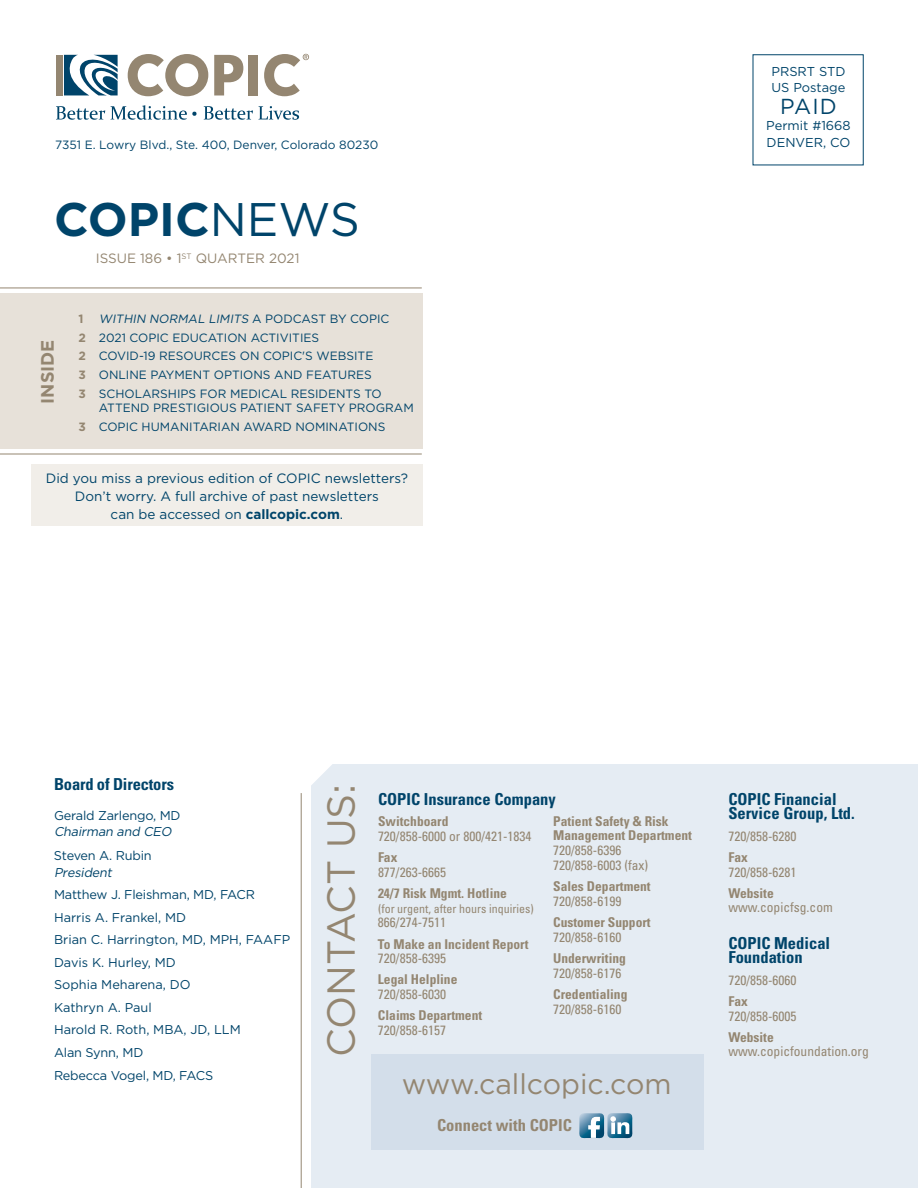
<style>
.page{position:relative;width:918px;height:1188px;background:#fff}
.page>*{position:absolute;margin:0;border:0;box-sizing:border-box;transform-origin:0 0}
.t1{font:700 47.1px "Gotham";color:#00446a}
.t2{font:39px "Gotham";color:#948671}
.t3{font:28.5px "Gotham";color:#948671}
.t4{font:21.75px "Gotham";color:#00446a}
.t5{font:700 18px "Gotham";color:#948671}
.t6{font:700 condensed 16.5px/14.5px "Univers";color:#00446a}
.t7{font:700 condensed 16.5px "Univers";color:#948671}
.t8{font:condensed 13.5px/14.5px "Univers";color:#948671}
.t9{font:700 condensed 13.5px/14.5px "Univers";color:#948671}
.t10{font:13.5px/18px "Gotham";color:#00446a;text-align:center}
.t11{font:13.5px "Gotham";color:#948671}
.t12{font:12.9px/16.4px "Gotham";color:#00446a}
.t13{font:12.75px/22.5px "Gotham";letter-spacing:-.015em;color:#00446a}
.t14{font:italic 12.75px "Gotham";color:#00446a}
.t15{font:12px/18.9px "Gotham";color:#00446a}
.t16{font:condensed 12px "Univers";color:#948671}
.t17{font:700 12px "Gotham";color:#948671}
.s1{font-weight:400}
.s2{font-style:italic}
.s3{font-weight:700;color:#948671}
.s4{font-weight:700}
</style>
<div class="page">
<div style="left:0;top:293px;width:423px;height:156px;background:#e7e1d9"></div>
<hr style="left:0;top:288px;width:422px;height:1px;background:#948671">
<hr style="left:0;top:454px;width:422px;height:1px;background:#948671">
<div style="left:31px;top:464px;width:392px;height:62px;background:#f1eee9"></div>
<div style="left:56px;top:55px;width:7px;height:40px;background:#948671"></div>
<svg style="left:56px;top:105px;width:141px;height:15px"></svg>
<svg style="left:204px;top:106px;width:95px;height:14px"></svg>
<svg style="left:128px;top:54px;width:80px;height:42px"></svg>
<svg style="left:214px;top:55px;width:29px;height:40px"></svg>
<div style="left:248px;top:55px;width:10px;height:40px;background:#948671"></div>
<svg style="left:64px;top:55px;width:54px;height:40px"></svg>
<svg style="left:264px;top:54px;width:45px;height:42px"></svg>
<hr style="left:301px;top:793px;width:1px;height:395px;background:#948671">
<div style="left:311px;top:765px;width:607px;height:423px;background:#e5ecf3"></div>
<svg style="left:311px;top:764px;width:26px;height:21px"></svg>
<div style="left:371px;top:1054px;width:332px;height:96px;background:#d3deea"></div>
<svg style="left:579px;top:1113px;width:53px;height:25px"></svg>
<p class="t12" style="left:771px;top:63px;width:76px">PRSRT STD<br>US Postage</p>
<h3 class="t4" style="left:780px;top:94px;width:58px">PAID</h3>
<p class="t12" style="left:766px;top:118px;width:86px">Permit #1668</p>
<p class="t15" style="left:55px;top:135px;width:325px">7351 E. Lowry Blvd., Ste. 400, Denver, Colorado 80230</p>
<p class="t12" style="left:767px;top:134px;width:85px">DENVER, CO</p>
<h1 class="t1" style="left:54px;top:192px;width:307px">COPIC<span class="s1">NEWS</span></h1>
<h3 class="t5" style="left:37px;top:404px;width:65px;rotate:-90deg">INSIDE</h3>
<p class="t11" style="left:96px;top:251px;width:205px">ISSUE 186 • 1<sup>ST</sup> QUARTER 2021</p>
<p class="t15" style="left:78px;top:309px;width:312px;text-indent:20px"><span class="s2">WITHIN NORMAL LIMITS</span> A P O D CAST BY CO P I C <span class="s3">2</span> 2021 COPIC EDUCATION ACTIVITIES<br><span class="s3">2</span> COVID-19 RESOURCES ON COPIC'S WEBSITE<br><span class="s3">3</span> ONLINE PAYMENT OPTIONS AND FEATURES<br><span class="s3">3</span> SCHOLARSHIPS FOR MEDICAL RESIDENTS TO</p>
<p class="t15" style="left:78px;top:398px;width:337px;text-indent:20px">ATTEND PRESTIGIOUS PATIENT SAFETY PROGRAM<br><span class="s3">3</span> COPIC HUMANITARIAN AWARD NOMINATIONS</p>
<p class="t17" style="left:78px;top:311px;width:7px">1</p>
<p class="t10" style="left:46px;top:469px;width:364px">Did you miss a previous edition of COPIC newsletters?<br>Don’t worry. A full archive of past newsletters<br>can be accessed on <span class="s4">callcopic.com</span>.</p>
<h3 class="t6" style="left:54px;top:776px;width:122px">Board of Directors</h3>
<p class="t13" style="left:54px;top:804px;width:128px">Gerald Zarlengo, MD</p>
<p class="t14" style="left:54px;top:824px;width:122px">Chairman and CEO</p>
<p class="t13" style="left:54px;top:844px;width:99px">Steven A. Rubin</p>
<p class="t14" style="left:54px;top:865px;width:62px">President</p>
<p class="t13" style="left:54px;top:883px;width:238px">Matthew J. Fleishman, MD, FACR<br>Harris A. Frankel, MD<br>Brian C. Harrington, MD, MPH, FAAFP<br>Davis K. Hurley, MD<br>Sophia Meharena, DO<br>Kathryn A. Paul<br>Harold R. Roth, MBA, JD, LLM<br>Alan Synn, MD<br>Rebecca Vogel, MD, FACS</p>
<h2 class="t2" style="left:320px;top:1057px;width:275px;rotate:-90deg">CONTACT US:</h2>
<h3 class="t6" style="left:378px;top:791px;width:179px">COPIC Insurance Company</h3>
<p class="t9" style="left:378px;top:814px;width:72px">Switchboard</p>
<p class="t8" style="left:378px;top:828px;width:155px">720/858-6000 or 800/421-1834</p>
<p class="t9" style="left:378px;top:850px;width:21px">Fax</p>
<p class="t8" style="left:378px;top:864px;width:70px">877/263-6665</p>
<p class="t9" style="left:378px;top:886px;width:130px">24/7 Risk Mgmt. Hotline</p>
<p class="t16" style="left:378px;top:901px;width:157px">(for urgent, after hours inquiries)</p>
<p class="t8" style="left:378px;top:915px;width:70px">866/274-7511</p>
<p class="t9" style="left:378px;top:936px;width:152px">To Make an Incident Report</p>
<p class="t8" style="left:378px;top:951px;width:70px">720/858-6395</p>
<p class="t9" style="left:378px;top:972px;width:81px">Legal Helpline</p>
<p class="t8" style="left:378px;top:987px;width:70px">720/858-6030</p>
<p class="t9" style="left:378px;top:1008px;width:106px">Claims Department</p>
<p class="t8" style="left:378px;top:1023px;width:70px">720/858-6157</p>
<p class="t9" style="left:553px;top:814px;width:140px">Patient Safety &amp; Risk<br>Management Department</p>
<p class="t8" style="left:553px;top:843px;width:97px">720/858-6396<br>720/858-6003 (fax)</p>
<p class="t9" style="left:553px;top:879px;width:99px">Sales Department</p>
<p class="t8" style="left:553px;top:893px;width:70px">720/858-6199</p>
<p class="t9" style="left:553px;top:915px;width:99px">Customer Support</p>
<p class="t8" style="left:553px;top:929px;width:70px">720/858-6160</p>
<p class="t9" style="left:553px;top:951px;width:74px">Underwriting</p>
<p class="t8" style="left:553px;top:965px;width:70px">720/858-6176</p>
<p class="t9" style="left:553px;top:987px;width:76px">Credentialing</p>
<p class="t8" style="left:553px;top:1001px;width:70px">720/858-6160</p>
<h3 class="t3" style="left:402px;top:1068px;width:271px">www.callcopic.com</h3>
<h3 class="t7" style="left:437px;top:1115px;width:136px">Connect with COPIC</h3>
<h3 class="t6" style="left:728px;top:791px;width:128px">COPIC Financial<br>Service Group, Ltd.</h3>
<p class="t8" style="left:728px;top:828px;width:70px">720/858-6280</p>
<p class="t9" style="left:728px;top:850px;width:21px">Fax</p>
<p class="t8" style="left:728px;top:864px;width:70px">720/858-6281</p>
<p class="t9" style="left:728px;top:886px;width:47px">Website</p>
<p class="t8" style="left:728px;top:900px;width:106px">www.copicfsg.com</p>
<h3 class="t6" style="left:728px;top:935px;width:103px">COPIC Medical<br>Foundation</h3>
<p class="t8" style="left:728px;top:972px;width:70px">720/858-6060</p>
<p class="t9" style="left:728px;top:994px;width:21px">Fax</p>
<p class="t8" style="left:728px;top:1008px;width:70px">720/858-6005</p>
<p class="t9" style="left:728px;top:1030px;width:47px">Website</p>
<p class="t8" style="left:728px;top:1044px;width:142px">www.copicfoundation.org</p>
</div>
